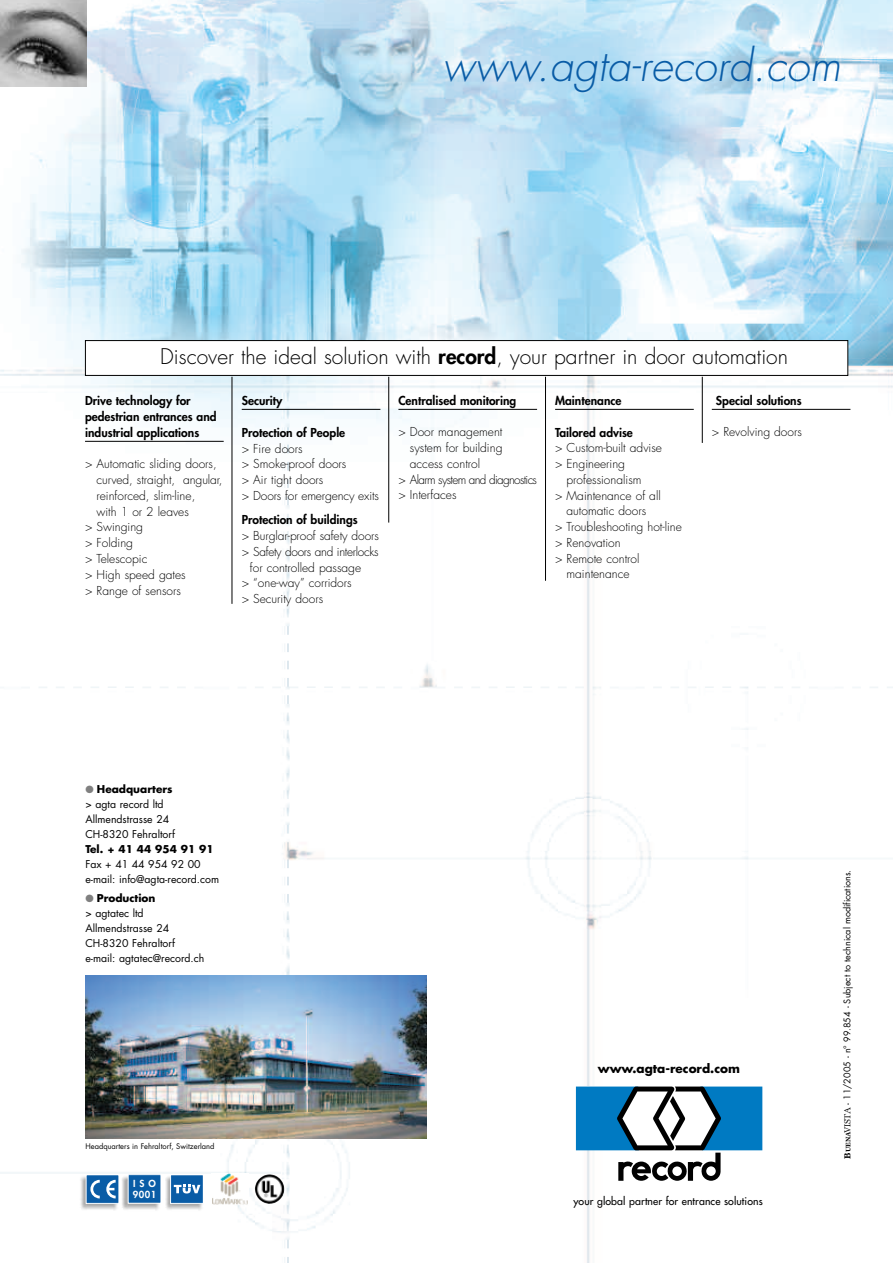
<style>
.page{position:relative;width:893px;height:1263px;background:#fff}
.page>*{position:absolute;margin:0;border:0;box-sizing:border-box;transform-origin:0 0}
.t1{font:italic 300 42.9px "Futura";color:#095ca6}
.t2{font:300 21px "Futura";color:#000}
.t3{font:300 12px/15.8px "Futura";color:#000}
.t4{font:800 12px/16px "Futura";color:#000}
.t5{font:300 12px "Futura";letter-spacing:-.055em;color:#000}
.t6{font:300 12px "Futura";letter-spacing:-.025em;color:#000}
.t7{font:700 12px "Futura";color:#000}
.t8{font:10.5px/15px "Futura";color:#000}
.t9{font:10.5px "Futura";letter-spacing:.01em;color:#000}
.t10{font:700 10.5px "Futura";color:#000}
.t11{font:800 9.45px/10.9px "Futura";letter-spacing:.06em;color:#fff}
.t12{font:9px "Futura";color:#000}
.t13{font:7.5px "Futura";color:#000}
.s1{font-weight:800}
.s2{color:#808080}
.s3{font-weight:700}
.s4{font-family:"Esprit";font-weight:700}
.s5{font-family:"Esprit";font-weight:700;font-size:6.75px}
.s6{font-family:"Esprit"}
</style>
<div class="page">
<img style="left:0;top:0;width:893px;height:1263px">
<svg style="left:576px;top:1086px;width:186px;height:95px"></svg>
<img style="left:0;top:0;width:86px;height:86px">
<img style="left:165px;top:1175px;width:39px;height:36px">
<img style="left:121px;top:1175px;width:39px;height:36px">
<img style="left:80px;top:1175px;width:39px;height:36px">
<div style="left:86px;top:1175px;width:33px;height:28px;background:#095ca6"></div>
<svg style="left:90px;top:1180px;width:10px;height:18px"></svg>
<svg style="left:106px;top:1180px;width:10px;height:18px"></svg>
<div style="left:86px;top:1174px;width:33px;height:29px;border:1px solid #fff"></div>
<div style="left:171px;top:1175px;width:32px;height:28px;background:#095ca6"></div>
<svg style="left:174px;top:1185px;width:26px;height:8px"></svg>
<div style="left:170px;top:1174px;width:33px;height:29px;border:1px solid #fff"></div>
<img style="left:212px;top:1174px;width:36px;height:30px">
<img style="left:255px;top:1174px;width:30px;height:30px">
<div style="left:128px;top:1174px;width:33px;height:29px;background:#095ca6"></div>
<div style="left:128px;top:1174px;width:33px;height:29px;border:1px solid #fff"></div>
<img style="left:85px;top:976px;width:341px;height:162px">
<hr style="left:232px;top:377px;width:1px;height:227px;background:#000">
<hr style="left:388px;top:377px;width:1px;height:146px;background:#000">
<hr style="left:545px;top:377px;width:1px;height:204px;background:#000">
<hr style="left:702px;top:377px;width:1px;height:66px;background:#000">
<hr style="left:85px;top:441px;width:139px;height:1px;background:#000">
<hr style="left:242px;top:409px;width:138px;height:1px;background:#000">
<hr style="left:398px;top:409px;width:139px;height:1px;background:#000">
<hr style="left:555px;top:409px;width:139px;height:1px;background:#000">
<hr style="left:712px;top:409px;width:138px;height:1px;background:#000">
<div style="left:85px;top:341px;width:763px;height:34px;background:#fff"></div>
<div style="left:85px;top:340px;width:763px;height:36px;border:1px solid #000"></div>
<h1 class="t1" style="left:442px;top:46px;width:400px">www.agta-record.com</h1>
<h2 class="t2" style="left:160px;top:347px;width:629px">Discover the ideal solution with <span class="s1">record</span>, your partner in door automation</h2>
<p class="t4" style="left:85px;top:393px;width:133px">Drive technology for pedestrian entrances and industrial applications</p>
<p class="t3" style="left:85px;top:457px;width:133px">&gt; Automatic sliding doors,</p>
<p class="t3" style="left:96px;top:473px;width:128px">curved, straight, angular,</p>
<p class="t3" style="left:96px;top:489px;width:100px">reinforced, slim-line,</p>
<p class="t3" style="left:96px;top:504px;width:94px">with 1 or 2 leaves</p>
<p class="t3" style="left:85px;top:520px;width:60px">&gt; Swinging</p>
<p class="t3" style="left:85px;top:536px;width:50px">&gt; Folding</p>
<p class="t3" style="left:85px;top:552px;width:64px">&gt; Telescopic</p>
<p class="t3" style="left:85px;top:567px;width:102px">&gt; High speed gates</p>
<p class="t3" style="left:85px;top:583px;width:97px">&gt; Range of sensors</p>
<p class="t4" style="left:242px;top:393px;width:42px">Security</p>
<p class="t4" style="left:242px;top:425px;width:105px">Protection of People</p>
<p class="t3" style="left:242px;top:441px;width:139px">&gt; Fire doors<br>&gt; Smoke-proof doors<br>&gt; Air tight doors<br>&gt; Doors for emergency exits</p>
<p class="t4" style="left:242px;top:513px;width:117px">Protection of buildings</p>
<p class="t3" style="left:242px;top:529px;width:139px">&gt; Burglar-proof safety doors</p>
<p class="t6" style="left:242px;top:546px;width:138px">&gt; Safety doors and interlocks</p>
<p class="t3" style="left:250px;top:560px;width:113px">for controlled passage</p>
<p class="t3" style="left:242px;top:576px;width:111px">&gt; “one-way” corridors</p>
<p class="t3" style="left:242px;top:592px;width:83px">&gt; Security doors</p>
<p class="t4" style="left:398px;top:393px;width:119px">Centralised monitoring</p>
<p class="t3" style="left:398px;top:425px;width:105px">&gt; Door management</p>
<p class="t3" style="left:410px;top:441px;width:94px">system for building</p>
<p class="t3" style="left:410px;top:457px;width:72px">access control</p>
<p class="t5" style="left:398px;top:474px;width:140px">&gt; Alarm system and diagnostics</p>
<p class="t3" style="left:398px;top:488px;width:60px">&gt; Interfaces</p>
<p class="t4" style="left:555px;top:393px;width:68px">Maintenance</p>
<p class="t4" style="left:555px;top:425px;width:79px">Tailored advise</p>
<p class="t3" style="left:555px;top:441px;width:108px">&gt; Custom-built advise</p>
<p class="t3" style="left:555px;top:457px;width:71px">&gt; Engineering</p>
<p class="t3" style="left:567px;top:473px;width:76px">professionalism</p>
<p class="t3" style="left:555px;top:488px;width:107px">&gt; Maintenance of all</p>
<p class="t3" style="left:567px;top:504px;width:81px">automatic doors</p>
<p class="t3" style="left:555px;top:520px;width:128px">&gt; Troubleshooting hot-line</p>
<p class="t3" style="left:555px;top:536px;width:67px">&gt; Renovation</p>
<p class="t3" style="left:555px;top:551px;width:86px">&gt; Remote control</p>
<p class="t3" style="left:567px;top:567px;width:65px">maintenance</p>
<p class="t4" style="left:716px;top:393px;width:87px">Special solutions</p>
<p class="t3" style="left:712px;top:425px;width:92px">&gt; Revolving doors</p>
<p class="t8" style="left:85px;top:782px;width:91px"><span class="s2">●</span> <span class="s3">Headquarters </span>&gt; agta record ltd<br>Allmendstrasse 24<br>CH-8320 Fehraltorf</p>
<p class="t10" style="left:85px;top:844px;width:130px">Tel. + 41 44 954 91 91</p>
<p class="t8" style="left:85px;top:857px;width:135px">Fax + 41 44 954 92 00 e-mail: info@agta-record.com</p>
<p class="t8" style="left:85px;top:892px;width:120px"><span class="s2">●</span> <span class="s3">Production<br></span>&gt; agtatec ltd<br>Allmendstrasse 24<br>CH-8320 Fehraltorf e-mail: agtatec@record.ch</p>
<p class="t13" style="left:85px;top:1143px;width:131px">Headquarters in Fehraltorf, Switzerland</p>
<p class="t11" style="left:133px;top:1179px;width:25px">ISO<br>9001</p>
<p class="t7" style="left:598px;top:1063px;width:144px">www.agta-record.com</p>
<p class="t9" style="left:573px;top:1196px;width:191px">your global partner for entrance solutions</p>
<p class="t12" style="left:843px;top:1158px;width:290px;rotate:-90deg"><span class="s4">B</span><span class="s5">UENA</span><span class="s6">VISTA</span> - 11/2005 - n° 99.854 - Subject to technical modifications.</p>
</div>
